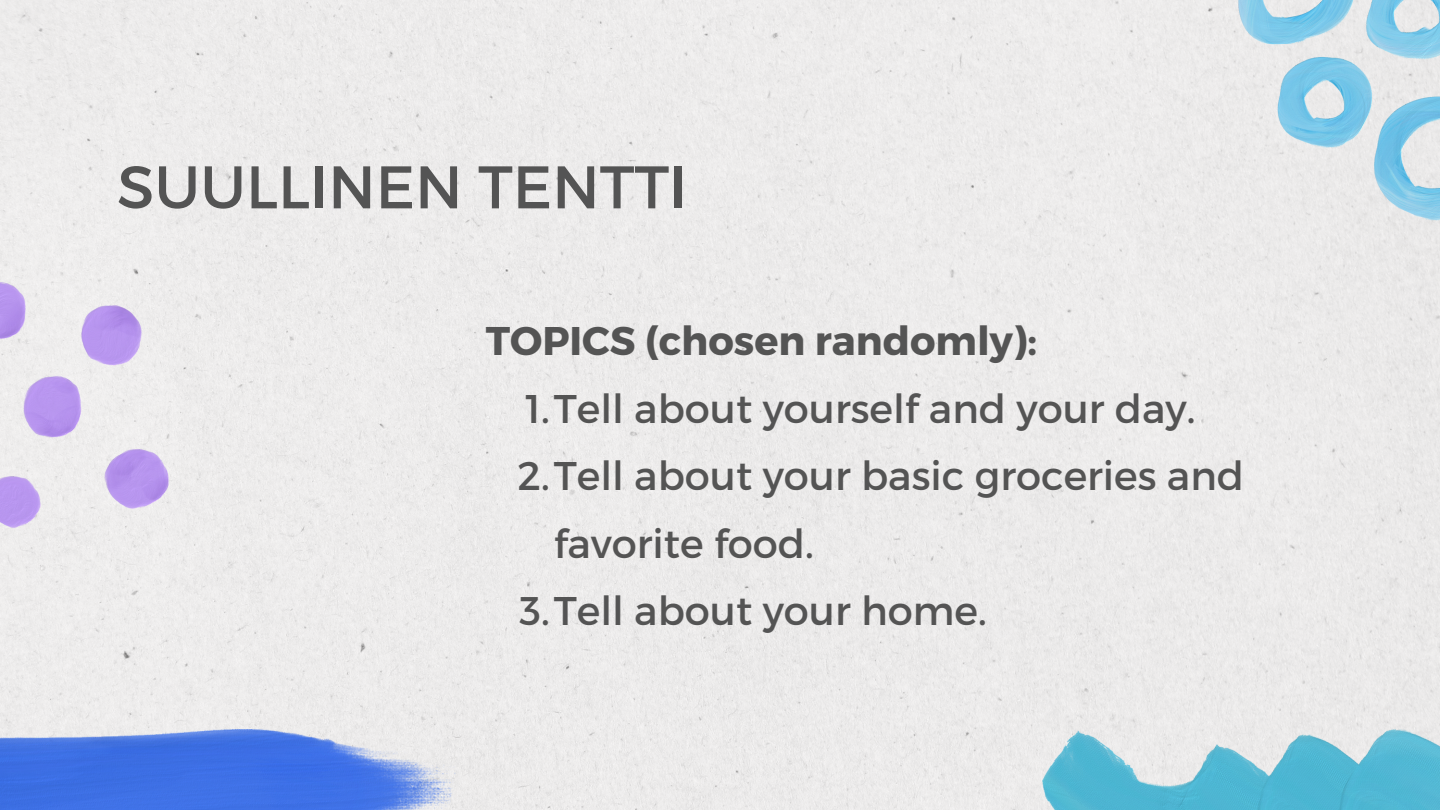
<style>
.page{position:relative;width:1440px;height:810px;background:#edebeb}
.page>*{position:absolute;margin:0;border:0;box-sizing:border-box;transform-origin:0 0}
.t1{font:60px "Montserrat";color:#545454}
.t2{font:40px/67.5px "Montserrat";color:#545454}
.t3{font:700 40px "Montserrat";color:#545454}
</style>
<div class="page">
<img style="left:0;top:283px;width:169px;height:244px">
<img style="left:1238px;top:0;width:202px;height:221px">
<img style="left:0;top:729px;width:456px;height:81px">
<img style="left:1043px;top:729px;width:397px;height:81px">
<h2 class="t1" style="left:117px;top:148px;width:572px">SUULLINEN TENTTI</h2>
<p class="t3" style="left:486px;top:315px;width:553px">TOPICS (chosen randomly):</p>
<p class="t2" style="left:526px;top:373px;width:672px">1.Tell about yourself and your day.</p>
<p class="t2" style="left:554px;top:440px;width:692px;text-indent:-36px">2.Tell about your basic groceries and favorite food.</p>
<p class="t2" style="left:519px;top:575px;width:469px">3.Tell about your home.</p>
</div>
